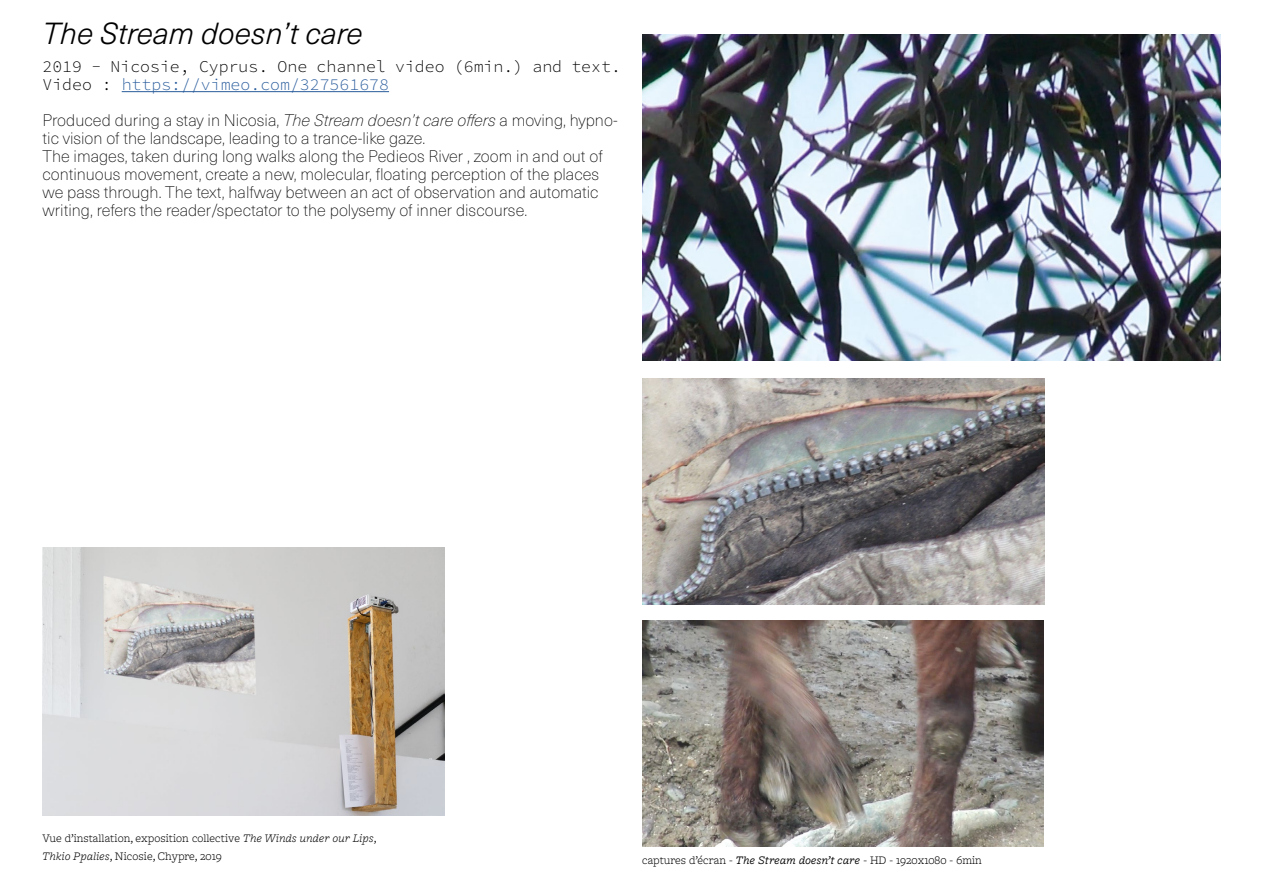
<style>
.page{position:relative;width:1263px;height:893px;background:#fff}
.page>*{position:absolute;margin:0;border:0;box-sizing:border-box;transform-origin:0 0}
.t1{font:italic 300 30px "Neue Haas Unica W1 G";color:#000}
.t2{font:100 16.5px/18px "Neue Haas Unica W1 G";color:#000}
.t3{font:16.5px/18px "Source Code Variable";color:#000}
.t4{font:300 12px/18px "Freight Macro Pro";color:#000}
.s1{color:#275b9b}
.s2{font-style:italic}
.s3{font-weight:400;font-style:italic}
</style>
<div class="page">
<hr style="left:122px;top:91px;width:267px;height:1px;background:#275b9b">
<img style="left:43px;top:547px;width:402px;height:268px">
<img style="left:642px;top:35px;width:578px;height:325px">
<img style="left:642px;top:378px;width:402px;height:226px">
<img style="left:643px;top:620px;width:401px;height:226px">
<h1 class="t1" style="left:43px;top:12px;width:322px">The Stream doesn’t care</h1>
<p class="t3" style="left:43px;top:58px;width:580px">2019 - Nicosie, Cyprus. One channel video (6min.) and text.<br>Video : <span class="s1">https://vimeo.com/327561678</span></p>
<p class="t2" style="left:43px;top:111px;width:577px">Produced during a stay in Nicosia, <span class="s2">The Stream doesn’t care offers</span> a moving, hypno&shy;tic vision of the landscape, leading to a trance-like gaze.<br>The images, taken during long walks along the Pedieos River , zoom in and out of continuous movement, create a new, molecular, floating perception of the places we pass through. The text, halfway between an act of observation and automatic writing, refers the reader/spectator to the polysemy of inner discourse.</p>
<p class="t4" style="left:43px;top:828px;width:335px">Vue d’installation, exposition collective <span class="s2">The Winds under our Lips</span>,<br><span class="s2">Thkio Ppalies</span>, Nicosie, Chypre, 2019</p>
<p class="t4" style="left:642px;top:851px;width:341px">captures d’écran - <span class="s3">The Stream doesn’t care</span> - HD - 1920x1080 - 6min</p>
</div>
